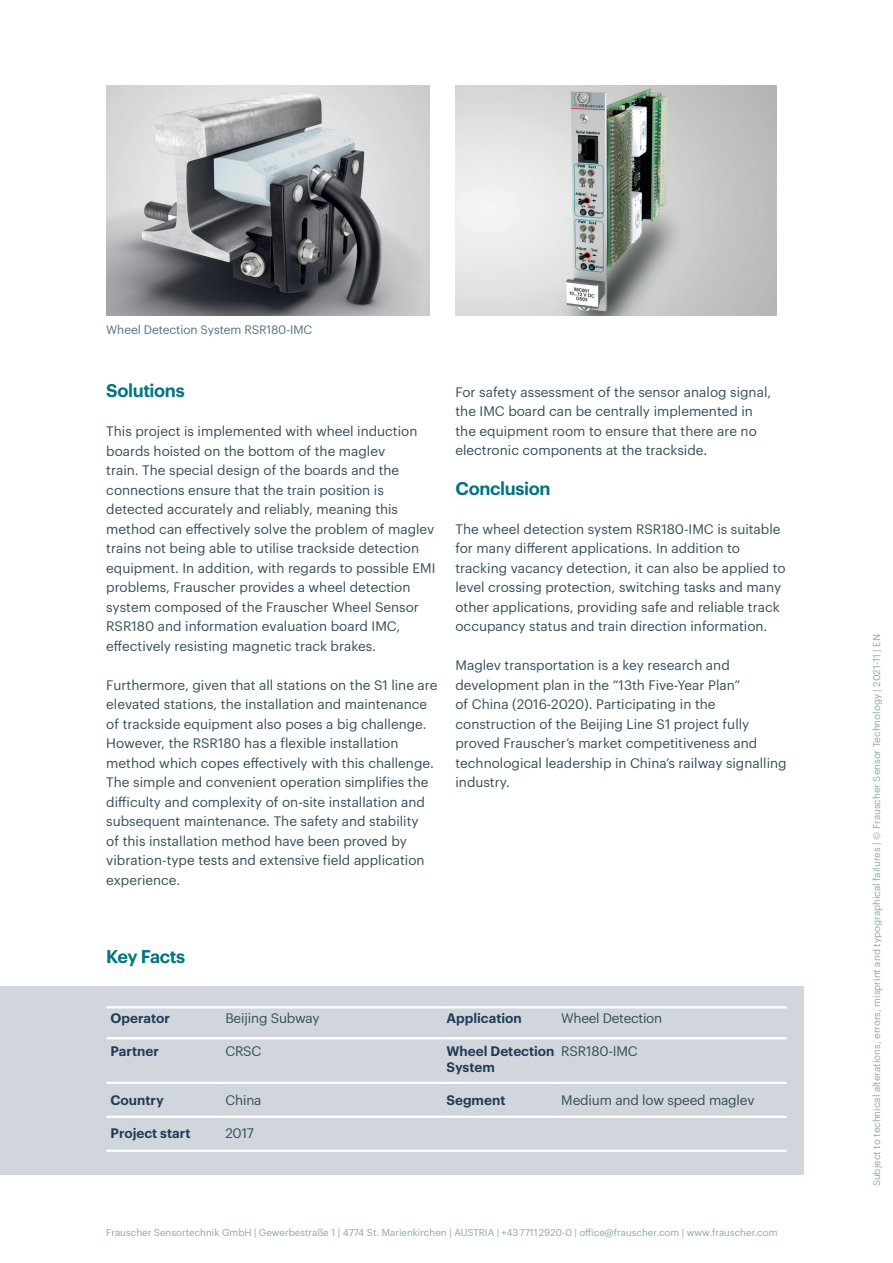
<style>
.page{position:relative;width:893px;height:1263px;background:#fff}
.page>*{position:absolute;margin:0;border:0;box-sizing:border-box;transform-origin:0 0}
.t1{font:600 18px "Graphik LCG";letter-spacing:-.02em;color:#007480}
.t2{font:13.5px/19.5px "Graphik LCG";color:#364d59}
.t3{font:600 13.5px/16.5px "Graphik LCG";color:#203b58}
.t4{font:13.5px "Graphik LCG";letter-spacing:-.02em;color:#364d59}
.t5{font:12px "Graphik LCG";letter-spacing:-.01em;color:#557482}
.t6{font:9.75px "Graphik LCG";color:#8da5b1}
</style>
<div class="page">
<img style="left:106px;top:85px;width:323px;height:230px">
<img style="left:456px;top:85px;width:321px;height:230px">
<div style="left:0;top:987px;width:803px;height:188px;background:#d0d6db"></div>
<hr style="left:106px;top:1037px;width:115px;height:2px;background:#fff">
<hr style="left:221px;top:1037px;width:221px;height:2px;background:#fff">
<hr style="left:106px;top:1082px;width:115px;height:2px;background:#fff">
<hr style="left:221px;top:1082px;width:221px;height:2px;background:#fff">
<hr style="left:442px;top:1082px;width:115px;height:2px;background:#fff">
<hr style="left:106px;top:1116px;width:115px;height:2px;background:#fff">
<hr style="left:221px;top:1116px;width:221px;height:2px;background:#fff">
<hr style="left:106px;top:1149px;width:115px;height:3px;background:#fff">
<hr style="left:221px;top:1149px;width:221px;height:3px;background:#fff">
<hr style="left:442px;top:1006px;width:115px;height:2px;background:#fff">
<hr style="left:442px;top:1037px;width:115px;height:2px;background:#fff">
<hr style="left:442px;top:1116px;width:115px;height:2px;background:#fff">
<hr style="left:442px;top:1149px;width:115px;height:3px;background:#fff">
<hr style="left:557px;top:1037px;width:230px;height:2px;background:#fff">
<hr style="left:557px;top:1116px;width:230px;height:2px;background:#fff">
<hr style="left:557px;top:1149px;width:230px;height:3px;background:#fff">
<hr style="left:557px;top:1006px;width:230px;height:2px;background:#fff">
<hr style="left:557px;top:1082px;width:230px;height:2px;background:#fff">
<hr style="left:221px;top:1006px;width:221px;height:2px;background:#fff">
<hr style="left:106px;top:1006px;width:115px;height:2px;background:#fff">
<p class="t5" style="left:106px;top:321px;width:208px">Wheel Detection System RSR180-IMC</p>
<h1 class="t1" style="left:106px;top:377px;width:80px">Solutions</h1>
<p class="t2" style="left:106px;top:420px;width:331px">This project is implemented with wheel induction boards hoisted on the bottom of the maglev<br>train. The special design of the boards and the connections ensure that the train position is detected accurately and reliably, meaning this method can effectively solve the problem of maglev trains not being able to utilise trackside detection equipment. In addition, with regards to possible EMI problems, Frauscher provides a wheel detection system composed of the Frauscher Wheel Sensor RSR180 and information evaluation board IMC, effectively resisting magnetic track brakes.</p>
<p class="t2" style="left:106px;top:674px;width:333px">Furthermore, given that all stations on the S1 line are elevated stations, the installation and maintenance of trackside equipment also poses a big challenge.<br>However, the RSR180 has a flexible installation method which copes effectively with this challenge.<br>The simple and convenient operation simplifies the difficulty and complexity of on-site installation and subsequent maintenance. The safety and stability<br>of this installation method have been proved by vibration-type tests and extensive field application experience.</p>
<p class="t2" style="left:455px;top:381px;width:317px">For safety assessment of the sensor analog signal, the IMC board can be centrally implemented in the equipment room to ensure that there are no electronic components at the trackside.</p>
<h1 class="t1" style="left:455px;top:474px;width:97px">Conclusion</h1>
<p class="t2" style="left:455px;top:518px;width:332px">The wheel detection system RSR180-IMC is suitable for many different applications. In addition to tracking vacancy detection, it can also be applied to level crossing protection, switching tasks and many other applications, providing safe and reliable track occupancy status and train direction information.</p>
<p class="t2" style="left:455px;top:654px;width:333px">Maglev transportation is a key research and development plan in the “13th Five-Year Plan”<br>of China (2016-2020). Participating in the construction of the Beijing Line S1 project fully proved Frauscher’s market competitiveness and technological leadership in China’s railway signalling industry.</p>
<h1 class="t1" style="left:106px;top:942px;width:80px">Key Facts</h1>
<p class="t3" style="left:111px;top:1008px;width:61px">Operator</p>
<p class="t2" style="left:225px;top:1007px;width:96px">Beijing Subway</p>
<p class="t3" style="left:446px;top:1008px;width:77px">Application</p>
<p class="t4" style="left:561px;top:1008px;width:102px">Wheel Detection</p>
<p class="t3" style="left:111px;top:1041px;width:50px">Partner</p>
<p class="t2" style="left:225px;top:1040px;width:38px">CRSC</p>
<p class="t3" style="left:446px;top:1041px;width:110px">Wheel Detection<br>System</p>
<p class="t2" style="left:561px;top:1040px;width:78px">RSR180-IMC</p>
<p class="t3" style="left:111px;top:1091px;width:55px">Country</p>
<p class="t2" style="left:225px;top:1089px;width:38px">China</p>
<p class="t3" style="left:446px;top:1091px;width:60px">Segment</p>
<p class="t2" style="left:561px;top:1089px;width:195px">Medium and low speed maglev</p>
<p class="t3" style="left:111px;top:1124px;width:81px">Project start</p>
<p class="t2" style="left:225px;top:1122px;width:30px">2017</p>
<p class="t6" style="left:106px;top:1225px;width:673px">Frauscher Sensortechnik GmbH | Gewerbestraße 1 | 4774 St. Marienkirchen | AUSTRIA | +43 7711 2920-0 | office@frauscher.com | www.frauscher.com</p>
<p class="t6" style="left:869px;top:1186px;width:554px;rotate:-90deg">Subject to technical alterations, errors, misprint and typographical failures | © Frauscher Sensor Technology | 2021-11 | EN</p>
</div>
